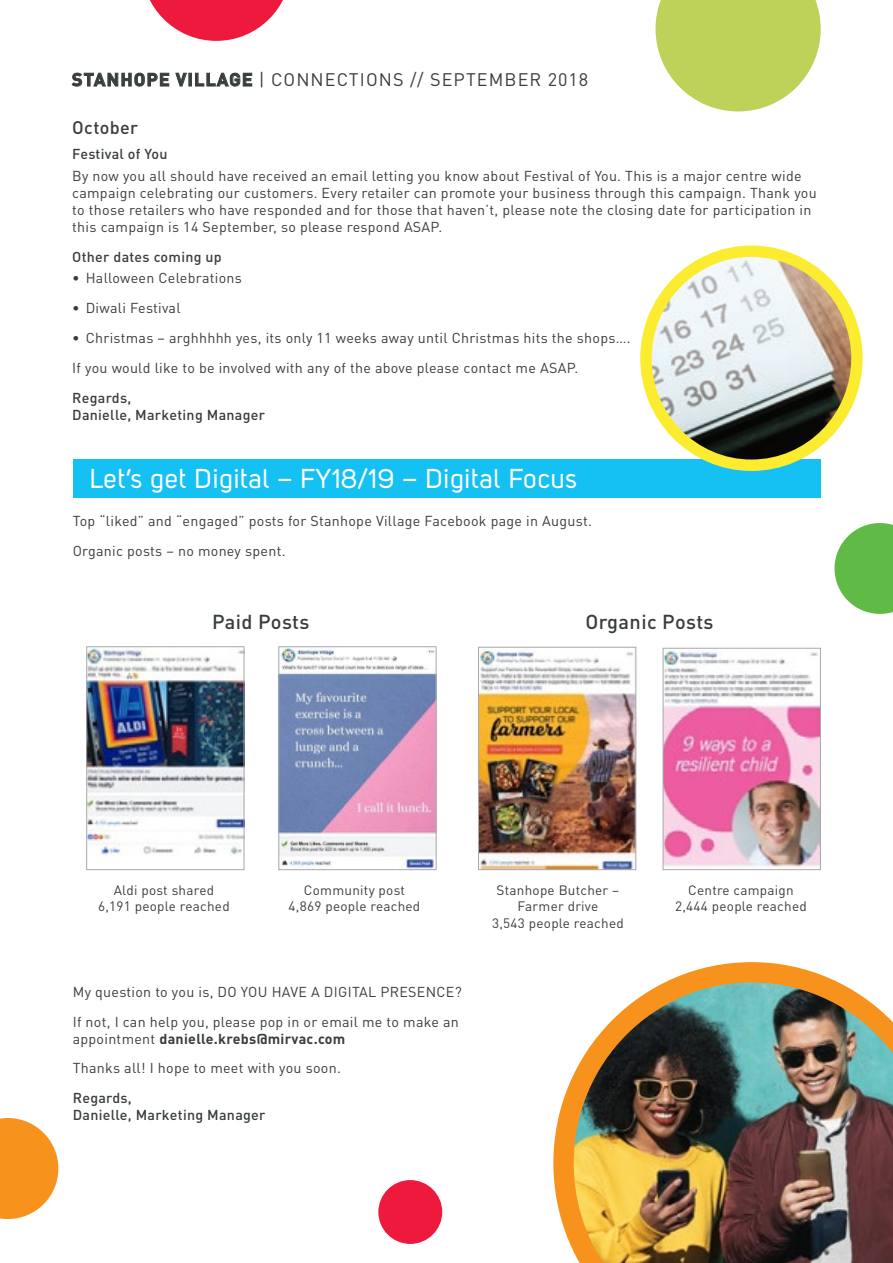
<style>
.page{position:relative;width:893px;height:1263px;background:#fff}
.page>*{position:absolute;margin:0;border:0;box-sizing:border-box;transform-origin:0 0}
.t1{font:27px "Uni Sans Regular";letter-spacing:.025em;color:#fff}
.t2{font:500 19.95px "DIN Pro";letter-spacing:.02em;color:#383d3d}
.t3{font:18px "DIN Pro";letter-spacing:.06em;color:#383d3d}
.t4{font:500 18px "DIN Pro";letter-spacing:.02em;color:#383d3d}
.t5{font:14.25px/29.8px "DIN Pro";letter-spacing:.02em;color:#383d3d}
.t6{font:500 14.25px/17.1px "DIN Pro";letter-spacing:.02em;color:#383d3d}
.t7{font:13.5px/16.2px "DIN Pro";letter-spacing:.02em;color:#383d3d;text-align:center}
.s1{font-weight:700}
</style>
<div class="page">
<svg style="left:72px;top:73px;width:97px;height:13px"></svg>
<svg style="left:176px;top:73px;width:76px;height:13px"></svg>
<svg style="left:0;top:1118px;width:58px;height:101px"></svg>
<div style="left:378px;top:1180px;width:64px;height:64px;background:#ed1a3d;border-radius:50%"></div>
<svg style="left:834px;top:523px;width:59px;height:91px"></svg>
<div style="left:73px;top:459px;width:748px;height:39px;background:#15c0f2"></div>
<svg style="left:150px;top:0;width:133px;height:41px"></svg>
<svg style="left:655px;top:0;width:166px;height:111px"></svg>
<img style="left:88px;top:648px;width:154px;height:207px">
<div style="left:86px;top:646px;width:158px;height:224px;border:1px solid #a8a9ad"></div>
<img style="left:280px;top:648px;width:154px;height:220px">
<div style="left:278px;top:646px;width:158px;height:224px;border:1px solid #a8a9ad"></div>
<img style="left:480px;top:649px;width:154px;height:219px">
<div style="left:478px;top:647px;width:158px;height:223px;border:1px solid #a8a9ad"></div>
<img style="left:665px;top:650px;width:154px;height:218px">
<div style="left:663px;top:648px;width:158px;height:222px;border:1px solid #a8a9ad"></div>
<img style="left:646px;top:252px;width:211px;height:213px">
<div style="left:640px;top:246px;width:223px;height:225px;border:11px solid #fbec30;border-radius:50%"></div>
<img style="left:553px;top:962px;width:340px;height:301px">
<p class="t3" style="left:72px;top:67px;width:518px"><span class="s1">STANHOPE VILLAGE</span> | CONNECTIONS // SEPTEMBER 2018</p>
<p class="t4" style="left:72px;top:115px;width:67px">October</p>
<p class="t6" style="left:72px;top:145px;width:97px">Festival of You</p>
<p class="t5" style="left:72px;top:167px;width:746px;line-height:17.1px">By now you all should have received an email letting you know about Festival of You. This is a major centre wide campaign celebrating our customers. Every retailer can promote your business through this campaign. Thank you to those retailers who have responded and for those that haven’t, please note the closing date for participation in this campaign is 14 September, so please respond ASAP.</p>
<p class="t6" style="left:72px;top:248px;width:151px">Other dates coming up</p>
<p class="t5" style="left:72px;top:263px;width:171px">• Halloween Celebrations</p>
<p class="t5" style="left:72px;top:293px;width:110px">• Diwali Festival</p>
<p class="t5" style="left:72px;top:322px;width:560px">• Christmas – arghhhhh yes, its only 11 weeks away until Christmas hits the shops….<br>If you would like to be involved with any of the above please contact me ASAP.</p>
<p class="t6" style="left:72px;top:388px;width:194px">Regards,<br>Danielle, Marketing Manager</p>
<h1 class="t1" style="left:90px;top:463px;width:489px">Let’s get Digital – FY18/19 – Digital Focus</h1>
<p class="t5" style="left:73px;top:506px;width:521px">Top “liked” and “engaged” posts for Stanhope Village Facebook page in August.<br>Organic posts – no money spent.</p>
<h2 class="t2" style="left:212px;top:608px;width:99px">Paid Posts</h2>
<h2 class="t2" style="left:585px;top:608px;width:130px">Organic Posts</h2>
<p class="t7" style="left:98px;top:882px;width:133px">Aldi post shared<br>6,191 people reached</p>
<p class="t7" style="left:289px;top:882px;width:133px">Community post<br>4,869 people reached</p>
<p class="t5" style="left:73px;top:976px;width:390px">My question to you is, DO YOU HAVE A DIGITAL PRESENCE?<br>If not, I can help you, please pop in or email me to make an</p>
<p class="t5" style="left:73px;top:1023px;width:274px">appointment <span class="s1">danielle.krebs@mirvac.com<br></span>Thanks all! I hope to meet with you soon.</p>
<p class="t6" style="left:73px;top:1089px;width:194px">Regards,<br>Danielle, Marketing Manager</p>
<p class="t7" style="left:492px;top:882px;width:133px">Stanhope Butcher –<br>Farmer drive<br>3,543 people reached</p>
<p class="t7" style="left:675px;top:882px;width:133px">Centre campaign<br>2,444 people reached</p>
</div>
